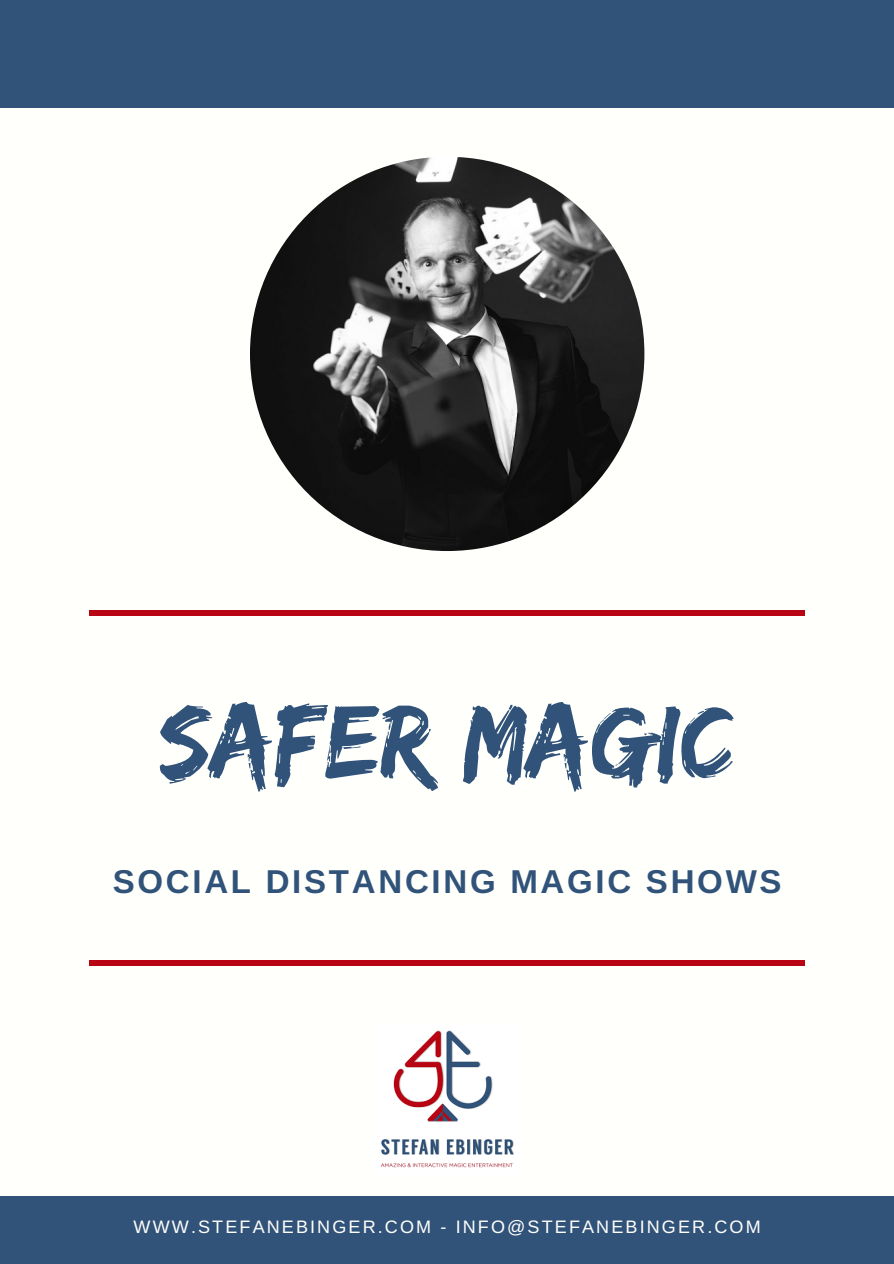
<style>
.page{position:relative;width:894px;height:1264px;background:#fff}
.page>*{position:absolute;margin:0;border:0;box-sizing:border-box;transform-origin:0 0}
.t1{font:108.15px "Edo";color:#315379}
.t2{font:700 33px "Arimo";letter-spacing:.085em;color:#315379}
.t3{font:18px "Arimo";letter-spacing:.12em;color:#fffffc}
</style>
<div class="page">
<div style="left:0;top:0;width:893px;height:107px;background:#315379"></div>
<div style="left:0;top:1196px;width:893px;height:67px;background:#315379"></div>
<div style="left:89px;top:610px;width:715px;height:5px;background:#b80413"></div>
<div style="left:89px;top:959px;width:715px;height:6px;background:#b80413"></div>
<img style="left:250px;top:157px;width:394px;height:394px;border-radius:50%">
<img style="left:380px;top:1030px;width:134px;height:138px">
<h1 class="t1" style="left:159px;top:678px;width:577px">SAFER MAGIC</h1>
<h2 class="t2" style="left:113px;top:863px;width:670px">SOCIAL DISTANCING MAGIC SHOWS</h2>
<p class="t3" style="left:134px;top:1216px;width:628px">WWW.STEFANEBINGER.COM - INFO@STEFANEBINGER.COM</p>
</div>
